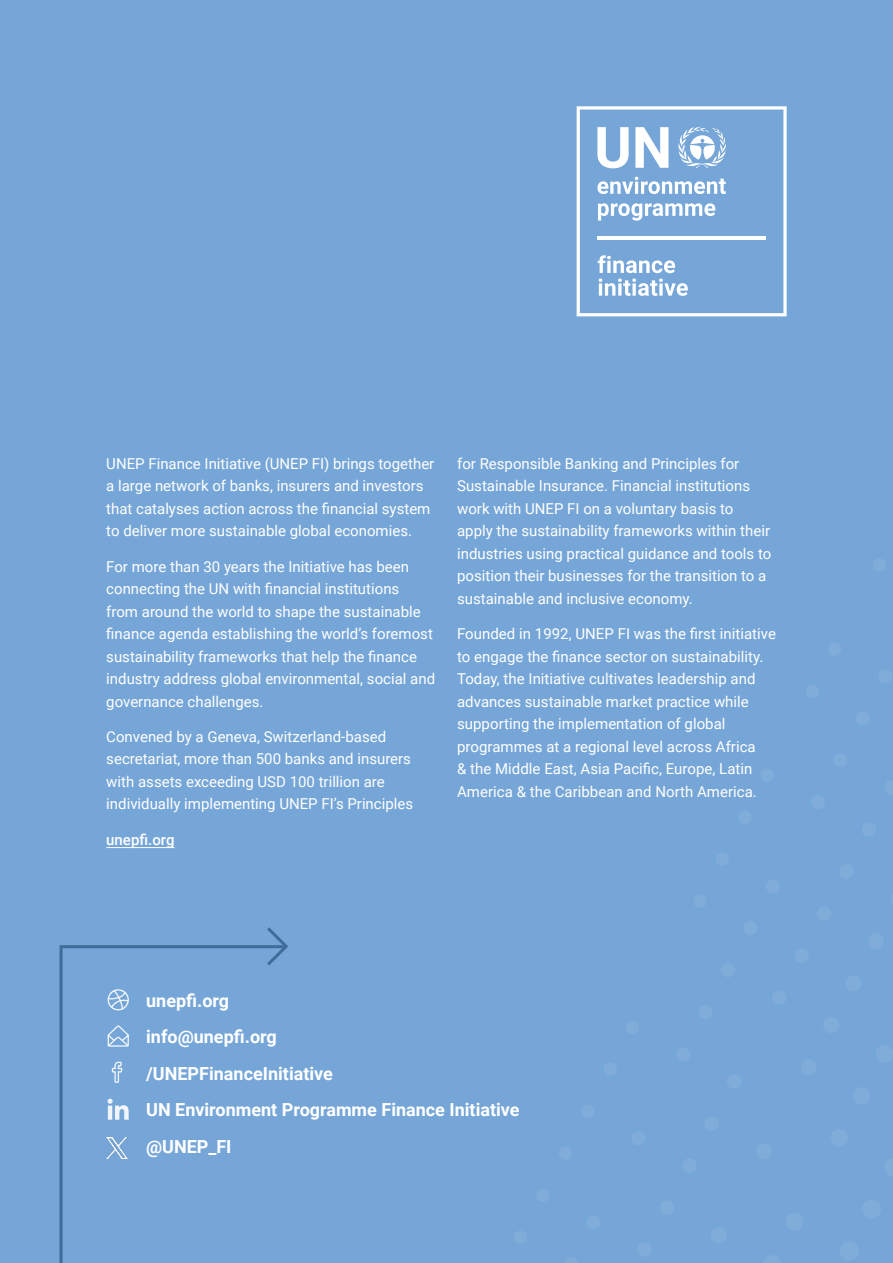
<style>
.page{position:relative;width:893px;height:1263px;background:#76a6d7}
.page>*{position:absolute;margin:0;border:0;box-sizing:border-box;transform-origin:0 0}
.t1{font:700 18px/36.6px "Roboto";color:#fff}
.t2{font:15px/22.5px "Roboto";color:#fff}
.t3{font:500 15px "Roboto";color:#fff}
</style>
<div class="page">
<svg style="left:577px;top:106px;width:210px;height:210px"></svg>
<svg style="left:267px;top:927px;width:19px;height:17px"></svg>
<svg style="left:59px;top:944px;width:229px;height:319px"></svg>
<img style="left:107px;top:1137px;width:21px;height:22px">
<hr style="left:106px;top:847px;width:69px;height:1px;background:#fff">
<p class="t2" style="left:106px;top:452px;width:330px">UNEP Finance Initiative (UNEP FI) brings together a large network of banks, insurers and investors that catalyses action across the financial system to deliver more sustainable global economies.</p>
<p class="t2" style="left:106px;top:554px;width:330px">For more than 30 years the Initiative has been connecting the UN with financial institutions<br>from around the world to shape the sustainable finance agenda establishing the world’s foremost sustainability frameworks that help the finance industry address global environmental, social and governance challenges.</p>
<p class="t2" style="left:106px;top:725px;width:308px">Convened by a Geneva, Switzerland-based secretariat, more than 500 banks and insurers with assets exceeding USD 100 trillion are individually implementing UNEP FI’s Principles</p>
<p class="t3" style="left:106px;top:829px;width:70px">unepfi.org</p>
<p class="t2" style="left:457px;top:452px;width:316px">for Responsible Banking and Principles for Sustainable Insurance. Financial institutions work with UNEP FI on a voluntary basis to apply the sustainability frameworks within their industries using practical guidance and tools to position their businesses for the transition to a sustainable and inclusive economy.</p>
<p class="t2" style="left:457px;top:622px;width:320px">Founded in 1992, UNEP FI was the first initiative to engage the finance sector on sustainability.<br>Today, the Initiative cultivates leadership and advances sustainable market practice while supporting the implementation of global programmes at a regional level across Africa<br>&amp; the Middle East, Asia Pacific, Europe, Latin America &amp; the Caribbean and North America.</p>
<p class="t1" style="left:146px;top:981px;width:188px">unepfi.org info@unepfi.org /UNEPFinanceInitiative</p>
<p class="t1" style="left:146px;top:1091px;width:375px">UN Environment Programme Finance Initiative</p>
<p class="t1" style="left:146px;top:1127px;width:87px">@UNEP_FI</p>
</div>
